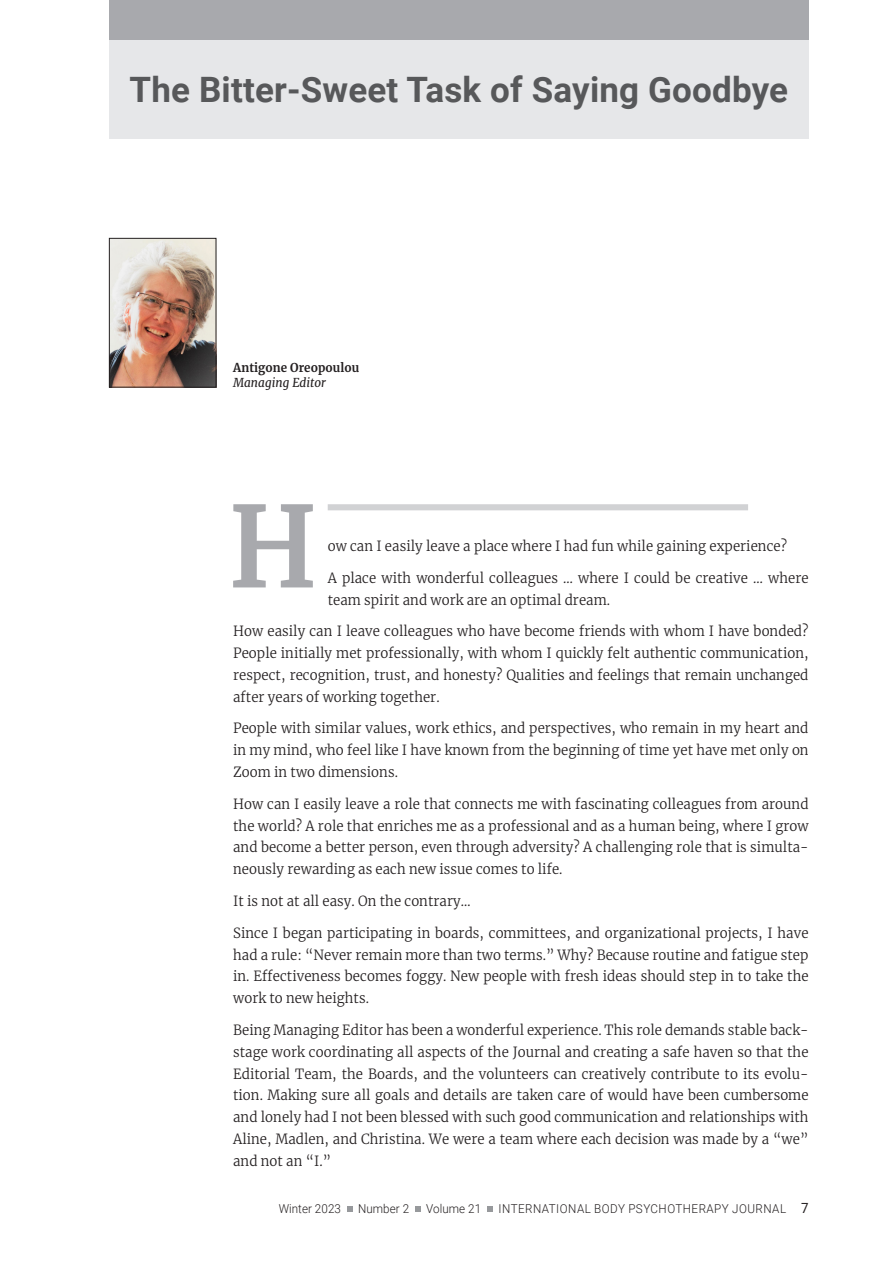
<style>
.page{position:relative;width:883px;height:1265px;background:#fff}
.page>*{position:absolute;margin:0;border:0;box-sizing:border-box;transform-origin:0 0}
.t1{font:700 35px "Roboto";letter-spacing:.005em;color:#57585a}
.Body_Text{font:300 14px/21.9px "Merriweather";letter-spacing:.005em;color:#231f20;text-align:justify;scale:.95 1}
.t2{font:300 12.25px "Roboto";letter-spacing:.04em;color:#231f20;scale:.95 1}
.Author_s_Names{font:700 12.25px/15.8px "Merriweather";letter-spacing:.005em;color:#231f20;scale:.95 1}
.t3{font:300 12.25px "Roboto";letter-spacing:.005em;color:#231f20;scale:.95 1}
.s1{font-weight:400;font-style:italic}
.s2{font-weight:400;font-size:14px}
</style>
<div class="page">
<svg style="left:347px;top:1206px;width:5px;height:6px"></svg>
<svg style="left:415px;top:1206px;width:5px;height:6px"></svg>
<svg style="left:487px;top:1206px;width:5px;height:6px"></svg>
<img style="left:111px;top:240px;width:103px;height:145px">
<div style="left:109px;top:238px;width:107px;height:149px;border:1px solid #231f20"></div>
<div style="left:109px;top:0;width:700px;height:139px;background:#e6e7e9"></div>
<div style="left:109px;top:0;width:700px;height:40px;background:#a8a9ad"></div>
<div style="left:328px;top:504px;width:420px;height:6px;background:#d1d2d4"></div>
<svg style="left:233px;top:504px;width:80px;height:83px"></svg>
<p class="t1" style="left:129px;top:65px;width:660px">The Bitter-Sweet Task of Saying Goodbye</p>
<p class="Author_s_Names" style="left:233px;top:359px;width:134px">Antigone Oreopoulou<br><span class="s1">Managing Editor</span></p>
<p class="Body_Text" style="left:328px;top:535px;width:485px">ow can I easily leave a place where I had fun while gaining experience?</p>
<p class="Body_Text" style="left:328px;top:566px;width:508px">A place with wonderful colleagues … where I could be creative … where team spirit and work are an optimal dream.</p>
<p class="Body_Text" style="left:233px;top:620px;width:607px">How easily can I leave colleagues who have become friends with whom I have bonded?<br>People initially met professionally, with whom I quickly felt authentic communication, respect, recognition, trust, and honesty? Qualities and feelings that remain unchanged after years of working together.</p>
<p class="Body_Text" style="left:233px;top:717px;width:607px">People with similar values, work ethics, and perspectives, who remain in my heart and in my mind, who feel like I have known from the beginning of time yet have met only on Zoom in two dimensions.</p>
<p class="Body_Text" style="left:233px;top:792px;width:607px">How can I easily leave a role that connects me with fascinating colleagues from around the world? A role that enriches me as a professional and as a human being, where I grow and become a better person, even through adversity? A challenging role that is simulta&shy;neously rewarding as each new issue comes to life.</p>
<p class="Body_Text" style="left:233px;top:890px;width:251px">It is not at all easy. On the contrary…</p>
<p class="Body_Text" style="left:233px;top:921px;width:607px">Since I began participating in boards, committees, and organizational projects, I have had a rule: “Never remain more than two terms.” Why? Because routine and fatigue step in. Effectiveness becomes foggy. New people with fresh ideas should step in to take the work to new heights.</p>
<p class="Body_Text" style="left:233px;top:1018px;width:607px">Being Managing Editor has been a wonderful experience. This role demands stable back&shy;stage work coordinating all aspects of the Journal and creating a safe haven so that the Editorial Team, the Boards, and the volunteers can creatively contribute to its evolu&shy;tion. Making sure all goals and details are taken care of would have been cumbersome and lonely had I not been blessed with such good communication and relationships with Aline, Madlen, and Christina. We were a team where each decision was made by a “we” and not an “I.”</p>
<p class="t3" style="left:279px;top:1201px;width:67px">Winter 2023</p>
<p class="t2" style="left:358px;top:1201px;width:55px">Number 2</p>
<p class="t3" style="left:426px;top:1201px;width:59px">Volume 21</p>
<p class="t2" style="left:499px;top:1201px;width:328px">INTERNATIONAL BODY PSYCHOTHERAPY JOURNAL <span class="s2">7</span></p>
</div>
